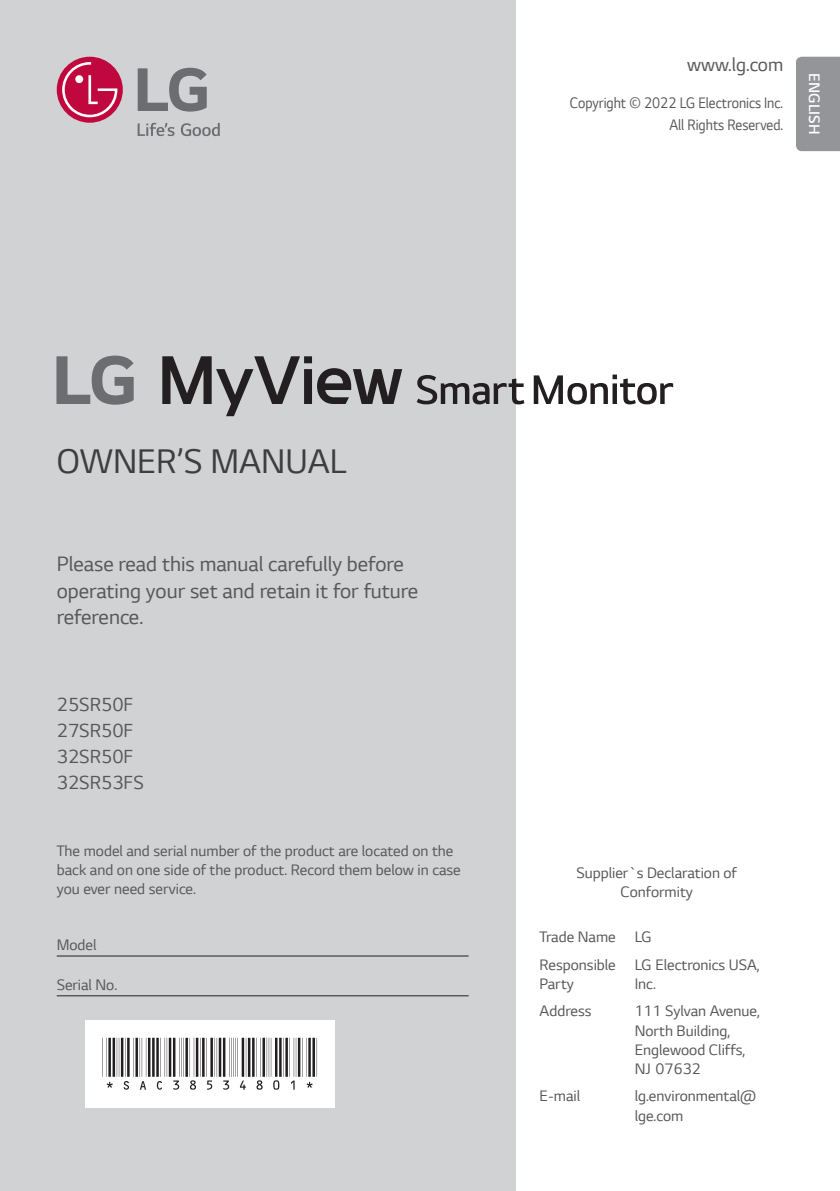
<style>
.page{position:relative;width:840px;height:1191px;background:#fff}
.page>*{position:absolute;margin:0;border:0;box-sizing:border-box;transform-origin:0 0}
.Cover_Barcode{font:52px "C39 Hr P24 Dh Tt";color:#231f20}
.Cover_Owner_s{font:36px "LG Smart";color:#3e3e3f}
.Cover_Body_11{font:22px/26.4px "LG Smart";color:#57585a}
.Cover_model{font:20px "LG Smart";color:#57585a}
.Cover_Address{font:20px "LG Smart";color:#57585a}
.Cover_Back_Body{font:16px/19.2px "LG Smart";color:#57585a}
.Cover_Body{font:16px/19.2px "LG Smart";color:#57585a}
.Cover_Body_Right{font:16px "LG Smart";color:#57585a;scale:.9 1}
.Cover_Back_Body_cent{font:16px/19.2px "LG Smart";color:#57585a;text-align:center}
.t1{font:600 16px "LG Smart";color:#fff}
</style>
<div class="page">
<div style="left:0;top:0;width:515px;height:1191px;background:#d1d2d4"></div>
<div style="left:796px;top:57px;width:43px;height:94px;background:#939598"></div>
<hr style="left:57px;top:955px;width:411px;height:1px;background:#231f20">
<hr style="left:57px;top:995px;width:411px;height:1px;background:#231f20">
<div style="left:57px;top:57px;width:66px;height:66px;background:#c0073e;border-radius:50%"></div>
<svg style="left:62px;top:62px;width:55px;height:55px"></svg>
<svg style="left:137px;top:123px;width:37px;height:13px"></svg>
<svg style="left:181px;top:123px;width:39px;height:13px"></svg>
<svg style="left:138px;top:68px;width:69px;height:44px"></svg>
<div style="left:85px;top:1020px;width:249px;height:87px;background:#fff"></div>
<svg style="left:162px;top:356px;width:240px;height:60px"></svg>
<svg style="left:56px;top:355px;width:78px;height:50px"></svg>
<svg style="left:416px;top:375px;width:108px;height:29px"></svg>
<svg style="left:533px;top:374px;width:139px;height:30px"></svg>
<p class="Cover_Address" style="left:686px;top:51px;width:97px">www.lg.com</p>
<p class="Cover_Body_Right" style="left:569px;top:92px;width:238px">Copyright © 2022 LG Electronics Inc.</p>
<p class="Cover_Body_Right" style="left:669px;top:114px;width:128px">All Rights Reserved.</p>
<p class="t1" style="left:824px;top:73px;width:62px;rotate:90deg">ENGLISH</p>
<p class="Cover_Owner_s" style="left:57px;top:437px;width:291px">OWNER’S MANUAL</p>
<p class="Cover_Body_11" style="left:57px;top:550px;width:362px">Please read this manual carefully before operating your set and retain it for future reference.</p>
<p class="Cover_model" style="left:57px;top:691px;width:78px">25SR50F</p>
<p class="Cover_model" style="left:57px;top:717px;width:78px">27SR50F</p>
<p class="Cover_model" style="left:57px;top:743px;width:78px">32SR50F</p>
<p class="Cover_model" style="left:57px;top:769px;width:89px">32SR53FS</p>
<p class="Cover_Body" style="left:57px;top:840px;width:405px">The model and serial number of the product are located on the back and on one side of the product. Record them below in case you ever need service.</p>
<p class="Cover_Body" style="left:57px;top:935px;width:41px">Model</p>
<p class="Cover_Body" style="left:57px;top:974px;width:62px">Serial No.</p>
<p class="Cover_Barcode" style="left:102px;top:1037px;width:218px">*SAC38534801*</p>
<p class="Cover_Back_Body_cent" style="left:576px;top:862px;width:162px">Supplier`s Declaration of<br>Conformity</p>
<p class="Cover_Back_Body" style="left:539px;top:926px;width:78px">Trade Name</p>
<p class="Cover_Back_Body" style="left:634px;top:926px;width:19px">LG</p>
<p class="Cover_Back_Body" style="left:539px;top:954px;width:78px">Responsible<br>Party</p>
<p class="Cover_Back_Body" style="left:634px;top:954px;width:126px">LG Electronics USA,<br>Inc.</p>
<p class="Cover_Back_Body" style="left:539px;top:1001px;width:53px">Address</p>
<p class="Cover_Back_Body" style="left:634px;top:1001px;width:127px">111 Sylvan Avenue,<br>North Building,<br>Englewood Cliffs,<br>NJ 07632</p>
<p class="Cover_Back_Body" style="left:539px;top:1086px;width:42px">E-mail</p>
<p class="Cover_Back_Body" style="left:634px;top:1086px;width:123px">lg.environmental@ lge.com</p>
</div>
